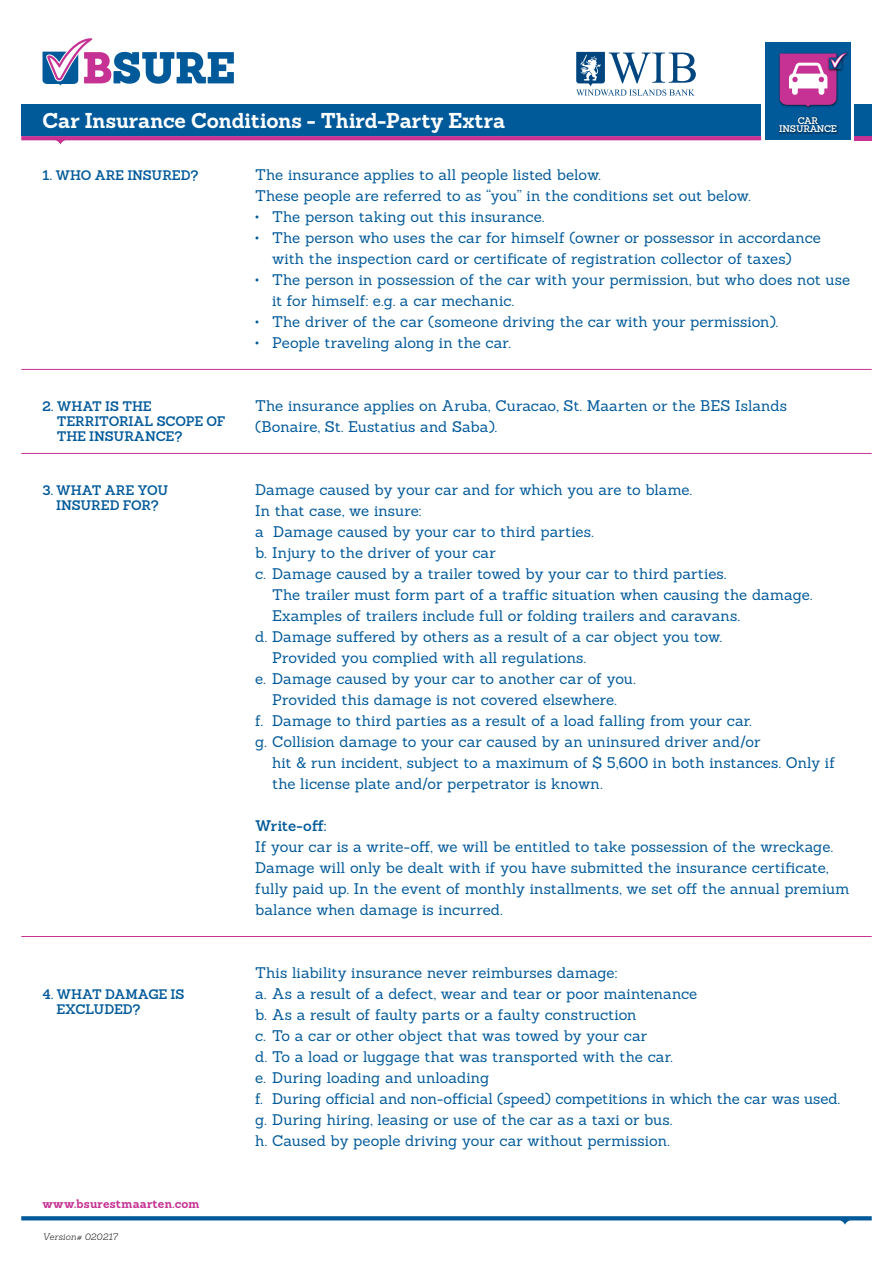
<style>
.page{position:relative;width:893px;height:1263px;background:#fff}
.page>*{position:absolute;margin:0;border:0;box-sizing:border-box;transform-origin:0 0}
.t1{font:700 21px "Sanchez";color:#fff}
.t2{font:15px/21px "Sanchez";letter-spacing:.005em;color:#005999}
.t3{font:600 15px "Sanchez";letter-spacing:-.015em;color:#005999}
.t4{font:600 13.5px/15px "Sanchez";letter-spacing:-.01em;color:#005999}
.t5{font:700 12px "Sanchez";letter-spacing:.015em;color:#c53293}
.t6{font:600 9.45px/8.9px "Sanchez";letter-spacing:-.035em;color:#fff;text-align:center}
.t7{font:italic 300 9px "Sanchez";letter-spacing:.015em;color:#231f20}
</style>
<div class="page">
<svg style="left:21px;top:1216px;width:851px;height:9px"></svg>
<hr style="left:21px;top:369px;width:851px;height:1px;background:#c53293">
<hr style="left:21px;top:453px;width:851px;height:1px;background:#c53293">
<hr style="left:21px;top:936px;width:851px;height:1px;background:#c53293">
<svg style="left:21px;top:136px;width:740px;height:9px"></svg>
<div style="left:21px;top:105px;width:740px;height:31px;background:#005999"></div>
<div style="left:855px;top:105px;width:17px;height:31px;background:#005999"></div>
<hr style="left:855px;top:136px;width:17px;height:4px;background:#c53293">
<div style="left:765px;top:43px;width:85px;height:97px;background:#005999"></div>
<img style="left:779px;top:53px;width:32px;height:56px">
<svg style="left:780px;top:53px;width:67px;height:54px;background:#a761a5"></svg>
<img style="left:778px;top:116px;width:61px;height:18px">
<svg style="left:43px;top:38px;width:191px;height:47px"></svg>
<svg style="left:576px;top:52px;width:120px;height:44px"></svg>
<h1 class="t1" style="left:43px;top:106px;width:464px">Car Insurance Conditions - Third-Party Extra</h1>
<p class="t6" style="left:779px;top:116px;width:59px">CAR<br>INSURANCE</p>
<p class="t4" style="left:43px;top:168px;width:158px">1. WHO ARE INSURED?</p>
<p class="t4" style="left:57px;top:399px;width:170px;text-indent:-14px">2. WHAT IS THE<br>TERRITORIAL SCOPE OF<br>THE INSURANCE?</p>
<p class="t4" style="left:43px;top:483px;width:127px;text-align:center">3. WHAT ARE YOU<br>INSURED FOR?</p>
<p class="t4" style="left:57px;top:987px;width:129px;text-indent:-14px">4. WHAT DAMAGE IS<br>EXCLUDED?</p>
<p class="t5" style="left:43px;top:1195px;width:159px">www.bsurestmaarten.com</p>
<p class="t7" style="left:43px;top:1231px;width:77px">Version# 020217</p>
<p class="t2" style="left:255px;top:164px;width:497px">The insurance applies to all people listed below.<br>These people are referred to as “you” in the conditions set out below.</p>
<p class="t2" style="left:255px;top:206px;width:291px">• The person taking out this insurance.</p>
<p class="t2" style="left:272px;top:227px;width:550px;text-indent:-17px">• The person who uses the car for himself (owner or possessor in accordance with the inspection card or certificate of registration collector of taxes)</p>
<p class="t2" style="left:272px;top:269px;width:579px;text-indent:-17px">• The person in possession of the car with your permission, but who does not use it for himself: e.g. a car mechanic.</p>
<p class="t2" style="left:255px;top:311px;width:524px">• The driver of the car (someone driving the car with your permission).</p>
<p class="t2" style="left:255px;top:332px;width:257px">• People traveling along in the car.</p>
<p class="t2" style="left:255px;top:395px;width:533px">The insurance applies on Aruba, Curacao, St. Maarten or the BES Islands (Bonaire, St. Eustatius and Saba).</p>
<p class="t2" style="left:255px;top:479px;width:438px">Damage caused by your car and for which you are to blame.</p>
<p class="t2" style="left:255px;top:500px;width:168px">In that case, we insure:</p>
<p class="t2" style="left:255px;top:521px;width:340px">a Damage caused by your car to third parties.</p>
<p class="t2" style="left:255px;top:542px;width:242px">b. Injury to the driver of your car</p>
<p class="t2" style="left:255px;top:563px;width:473px">c. Damage caused by a trailer towed by your car to third parties.</p>
<p class="t2" style="left:272px;top:584px;width:542px">The trailer must form part of a traffic situation when causing the damage.</p>
<p class="t2" style="left:272px;top:605px;width:469px">Examples of trailers include full or folding trailers and caravans.</p>
<p class="t2" style="left:255px;top:626px;width:468px">d. Damage suffered by others as a result of a car object you tow.</p>
<p class="t2" style="left:272px;top:647px;width:315px">Provided you complied with all regulations.</p>
<p class="t2" style="left:255px;top:668px;width:382px">e. Damage caused by your car to another car of you.</p>
<p class="t2" style="left:272px;top:689px;width:346px">Provided this damage is not covered elsewhere.</p>
<p class="t2" style="left:255px;top:710px;width:498px">f. Damage to third parties as a result of a load falling from your car.</p>
<p class="t2" style="left:255px;top:731px;width:507px">g. Collision damage to your car caused by an uninsured driver and/or</p>
<p class="t2" style="left:272px;top:752px;width:564px">hit &amp; run incident, subject to a maximum of $ 5,600 in both instances. Only if</p>
<p class="t2" style="left:272px;top:773px;width:332px">the license plate and/or perpetrator is known.</p>
<p class="t3" style="left:255px;top:816px;width:73px">Write-off:</p>
<p class="t2" style="left:255px;top:836px;width:596px">If your car is a write-off, we will be entitled to take possession of the wreckage.<br>Damage will only be dealt with if you have submitted the insurance certificate, fully paid up. In the event of monthly installments, we set off the annual premium balance when damage is incurred.</p>
<p class="t2" style="left:255px;top:962px;width:587px">This liability insurance never reimburses damage:<br>a. As a result of a defect, wear and tear or poor maintenance<br>b. As a result of faulty parts or a faulty construction<br>c. To a car or other object that was towed by your car<br>d. To a load or luggage that was transported with the car.<br>e. During loading and unloading<br>f. During official and non-official (speed) competitions in which the car was used. g. During hiring, leasing or use of the car as a taxi or bus.<br>h. Caused by people driving your car without permission.</p>
</div>
